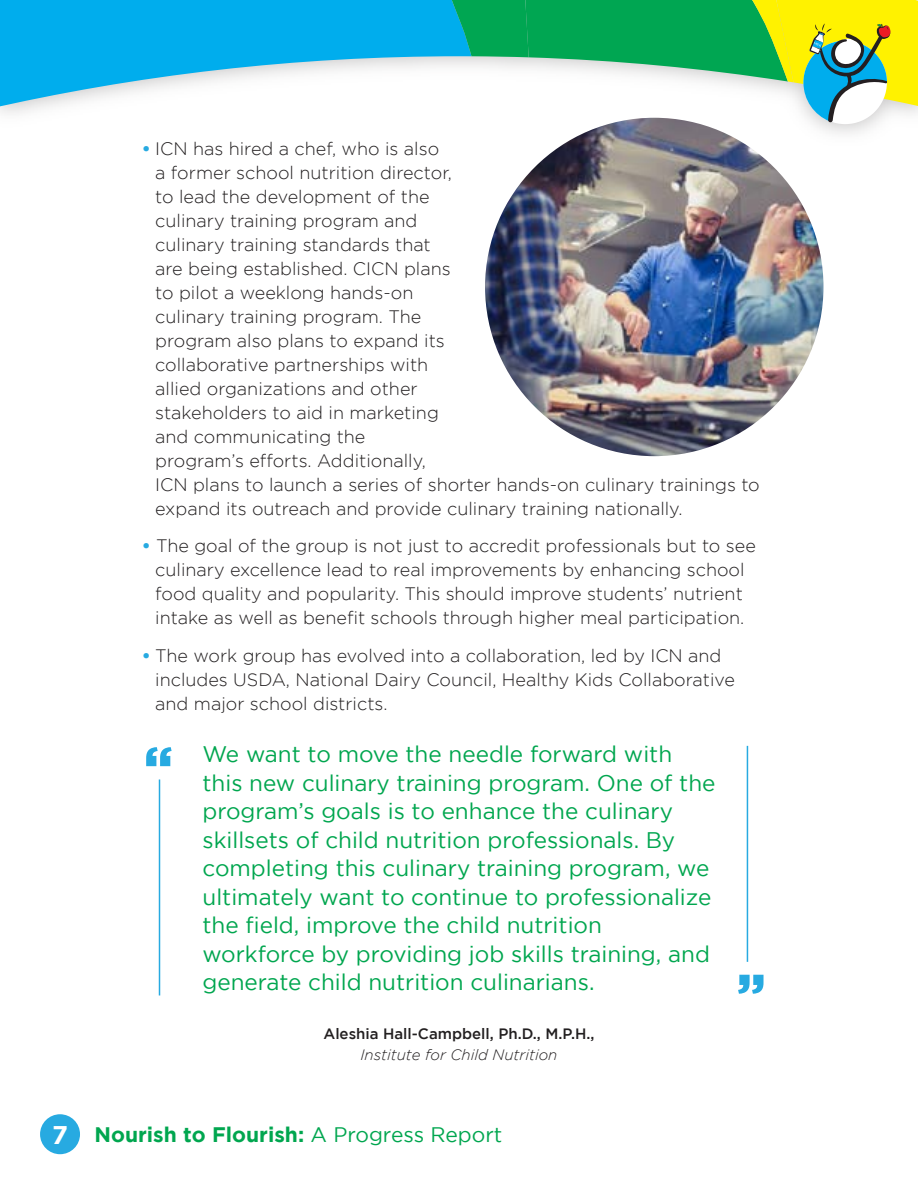
<style>
.page{position:relative;width:918px;height:1188px;background:#fff}
.page>*{position:absolute;margin:0;border:0;box-sizing:border-box;transform-origin:0 0}
.t1{font:900 52.5px "Gotham";color:#27aae1}
.t2{font:22.5px/28.5px "Gotham";color:#00a64f}
.t3{font:700 21px "Gotham";color:#00a64f}
.t4{font:300 18px/24px "Gotham";color:#221f20}
.t5{font:500 15px "Gotham";color:#221f20}
.t6{font:italic 300 15px "Gotham";color:#221f20}
.s1{font-weight:700;color:#27aae1}
.s2{font-size:25.5px;color:#fff}
.s3{font-weight:400}
</style>
<div class="page">
<svg style="left:1px;top:0;width:450px;height:110px;fill:#00aded"></svg>
<svg style="left:451px;top:0;width:467px;height:122px"></svg>
<div style="left:40px;top:1114px;width:40px;height:40px;background:#27aae1;border-radius:50%"></div>
<hr style="left:159px;top:779px;width:1px;height:216px;background:#27aae1">
<hr style="left:747px;top:746px;width:1px;height:216px;background:#27aae1">
<img style="left:485px;top:118px;width:339px;height:338px;border-radius:169px">
<p class="t4" style="left:155px;top:136px;width:606px;text-indent:-14px"><span class="s1">•</span> ICN has hired a chef, who is also<br>a former school nutrition director,<br>to lead the development of the<br>culinary training program and<br>culinary training standards that<br>are being established. CICN plans<br>to pilot a weeklong hands-on<br>culinary training program. The<br>program also plans to expand its<br>collaborative partnerships with<br>allied organizations and other<br>stakeholders to aid in marketing<br>and communicating the<br>program’s efforts. Additionally,<br>ICN plans to launch a series of shorter hands-on culinary trainings to expand its outreach and provide culinary training nationally.</p>
<p class="t4" style="left:142px;top:534px;width:616px;text-align:center"><span class="s1">•</span> The goal of the group is not just to accredit professionals but to see culinary excellence lead to real improvements by enhancing school food quality and popularity. This should improve students’ nutrient intake as well as benefit schools through higher meal participation.</p>
<p class="t4" style="left:155px;top:643px;width:581px;text-indent:-14px"><span class="s1">•</span> The work group has evolved into a collaboration, led by ICN and includes USDA, National Dairy Council, Healthy Kids Collaborative and major school districts.</p>
<p class="t2" style="left:202px;top:740px;width:515px">We want to move the needle forward with this new culinary training program. One of the program’s goals is to enhance the culinary skillsets of child nutrition professionals. By completing this culinary training program, we ultimately want to continue to professionalize the field, improve the child nutrition workforce by providing job skills training, and generate child nutrition culinarians.</p>
<p class="t5" style="left:323px;top:1025px;width:273px">Aleshia Hall-Campbell, Ph.D., M.P.H.,</p>
<p class="t6" style="left:361px;top:1047px;width:198px">Institute for Child Nutrition</p>
<h1 class="t1" style="left:144px;top:735px;width:30px">“</h1>
<h1 class="t1" style="left:737px;top:963px;width:30px">”</h1>
<p class="t3" style="left:52px;top:1123px;width:452px"><span class="s2">7</span> Nourish to Flourish: <span class="s3">A Progress Report</span></p>
</div>
